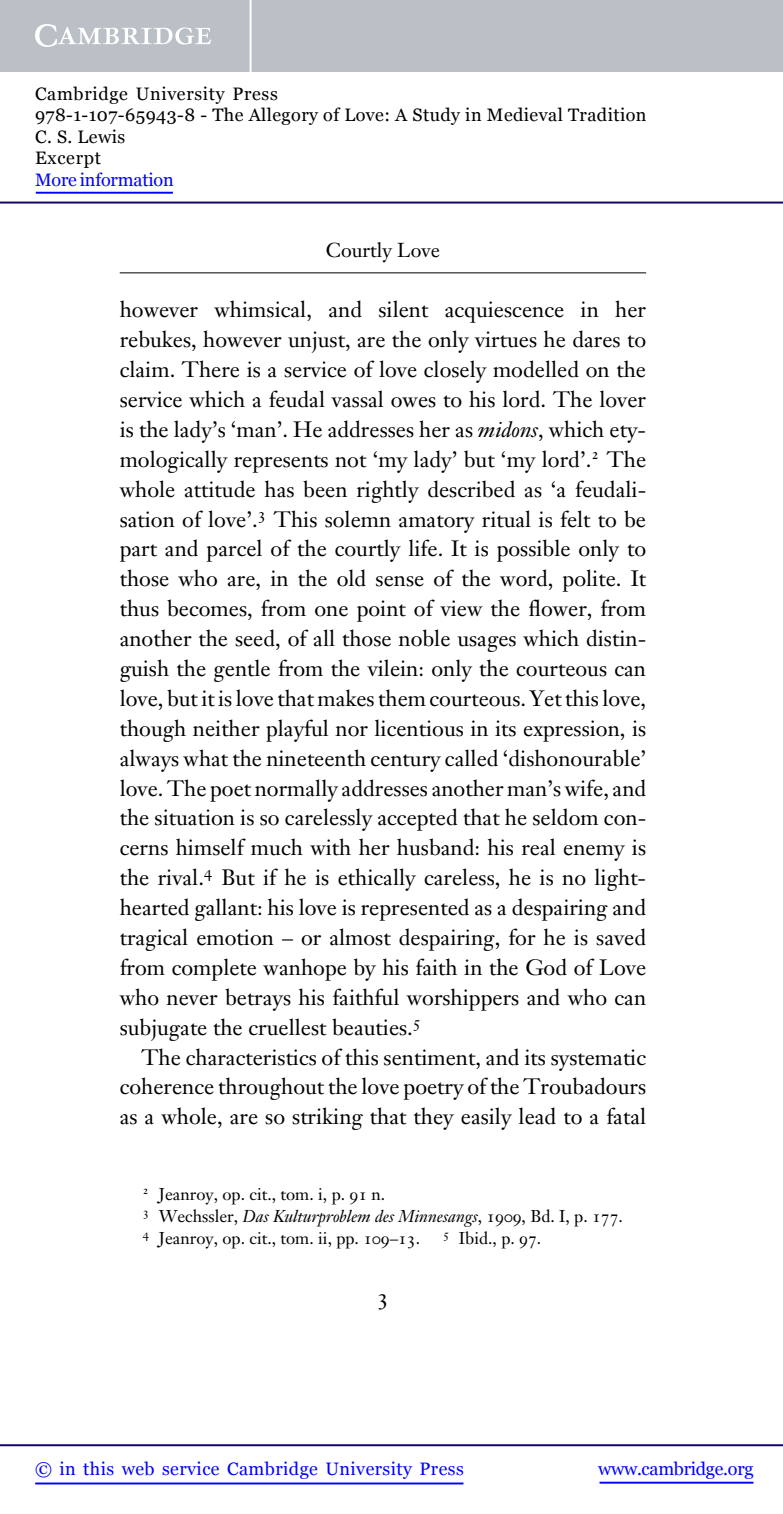
<style>
.page{position:relative;width:783px;height:1514px;background:#fff}
.page>*{position:absolute;margin:0;border:0;box-sizing:border-box;transform-origin:0 0}
.t1{font:22px/29.8px "Janson Text";color:#000;text-align:justify}
.t2{font:22px "Janson Text Roman SC";color:#000}
.t3{font:20px "Janson Text";color:#000}
.t4{font:18px/21.6px "Georgia";letter-spacing:.025em;color:#000}
.t5{font:18px "Georgia";letter-spacing:.025em;color:#00f}
.t6{font:18px "Georgia";letter-spacing:-.015em;color:#00f}
.t7{font:18px "Georgia";letter-spacing:-.01em;color:#00f}
.t8{font:17px "Janson Text";color:#000}
.t9{font:17px "Janson Text Italic Os F";color:#000}
.s1{font-family:"Janson Text Italic Os F"}
.s2{font-family:"Janson Text Roman SC"}
.s3{font-family:"Janson Text"}
</style>
<div class="page">
<hr style="left:120px;top:272px;width:526px;height:1px;background:#000">
<hr style="left:599px;top:1482px;width:154px;height:2px;background:#00f">
<hr style="left:0;top:1444px;width:782px;height:2px;background:#150666">
<hr style="left:35px;top:1483px;width:428px;height:1px;background:#00f">
<div style="left:0;top:0;width:782px;height:72px;background:#bac0c6"></div>
<svg style="left:35px;top:24px;width:176px;height:23px"></svg>
<hr style="left:249px;top:0;width:2px;height:72px;background:#fff">
<hr style="left:0;top:202px;width:782px;height:2px;background:#150666">
<hr style="left:36px;top:192px;width:137px;height:2px;background:#00f">
<p class="t4" style="left:35px;top:83px;width:613px">Cambridge University Press<br>978-1-107-65943-8 - The Allegory of Love: A Study in Medieval Tradition<br>C. S. Lewis<br>Excerpt</p>
<p class="t7" style="left:35px;top:170px;width:140px">More information</p>
<p class="t3" style="left:326px;top:242px;width:116px">Courtly Love</p>
<p class="t1" style="left:120px;top:297px;width:528px">however whimsical, and silent acquiescence in her rebukes, however unjust, are the only virtues he dares to claim. There is a service of love closely modelled on the service which a feudal vassal owes to his lord. The lover is the lady’s ‘man’. He addresses her as <span class="s1">midons</span>, which ety&shy;mologically represents not ‘my lady’ but ‘my lord’.<sup>2</sup> The whole attitude has been rightly described as ‘a feudali&shy;sation of love’.<sup>3</sup> This solemn amatory ritual is felt to be part and parcel of the courtly life. It is possible only to those who are, in the old sense of the word, polite. It thus becomes, from one point of view the flower, from another the seed, of all those noble usages which distin&shy;guish the gentle from the vilein: only the courteous can love, but it is love that makes them courteous. Yet this love, though neither playful nor licentious in its expression, is always what the nineteenth century called ‘dishonourable’ love. The poet normally addresses another man’s wife, and the situation is so carelessly accepted that he seldom con&shy;cerns himself much with her husband: his real enemy is the rival.<sup>4</sup> But if he is ethically careless, he is no light&shy;hearted gallant: his love is represented as a despairing and tragical emotion – or almost despairing, for he is saved from complete wanhope by his faith in the God of Love who never betrays his faithful worshippers and who can subjugate the cruellest beauties.<sup>5</sup></p>
<p class="t1" style="left:120px;top:1044px;width:528px;text-indent:22px">The characteristics of this sentiment, and its systematic coherence throughout the love poetry of the Troubadours as a whole, are so striking that they easily lead to a fatal</p>
<p class="t8" style="left:143px;top:1187px;width:244px"><sup>2</sup> Jeanroy, op. cit., tom. i, p. <span class="s2">91</span> n.</p>
<p class="t9" style="left:143px;top:1210px;width:481px"><sup>3</sup> <span class="s3">Wechssler,</span> Das Kulturproblem des Minnesangs<span class="s3">,</span> <span class="s2">1909</span><span class="s3">, Bd.</span> <span class="s2">I</span><span class="s3">, p.</span> <span class="s2">177</span><span class="s3">.</span></p>
<p class="t8" style="left:143px;top:1231px;width:278px"><sup>4</sup> Jeanroy, op. cit., tom. ii, pp. <span class="s2">109–13</span>.</p>
<p class="t8" style="left:443px;top:1231px;width:99px"><sup>5</sup> Ibid., p. <span class="s2">97</span>.</p>
<p class="t2" style="left:377px;top:1287px;width:13px">3</p>
<p class="t5" style="left:35px;top:1459px;width:430px">© in this web service Cambridge University Press</p>
<p class="t6" style="left:598px;top:1458px;width:157px">www.cambridge.org</p>
</div>
